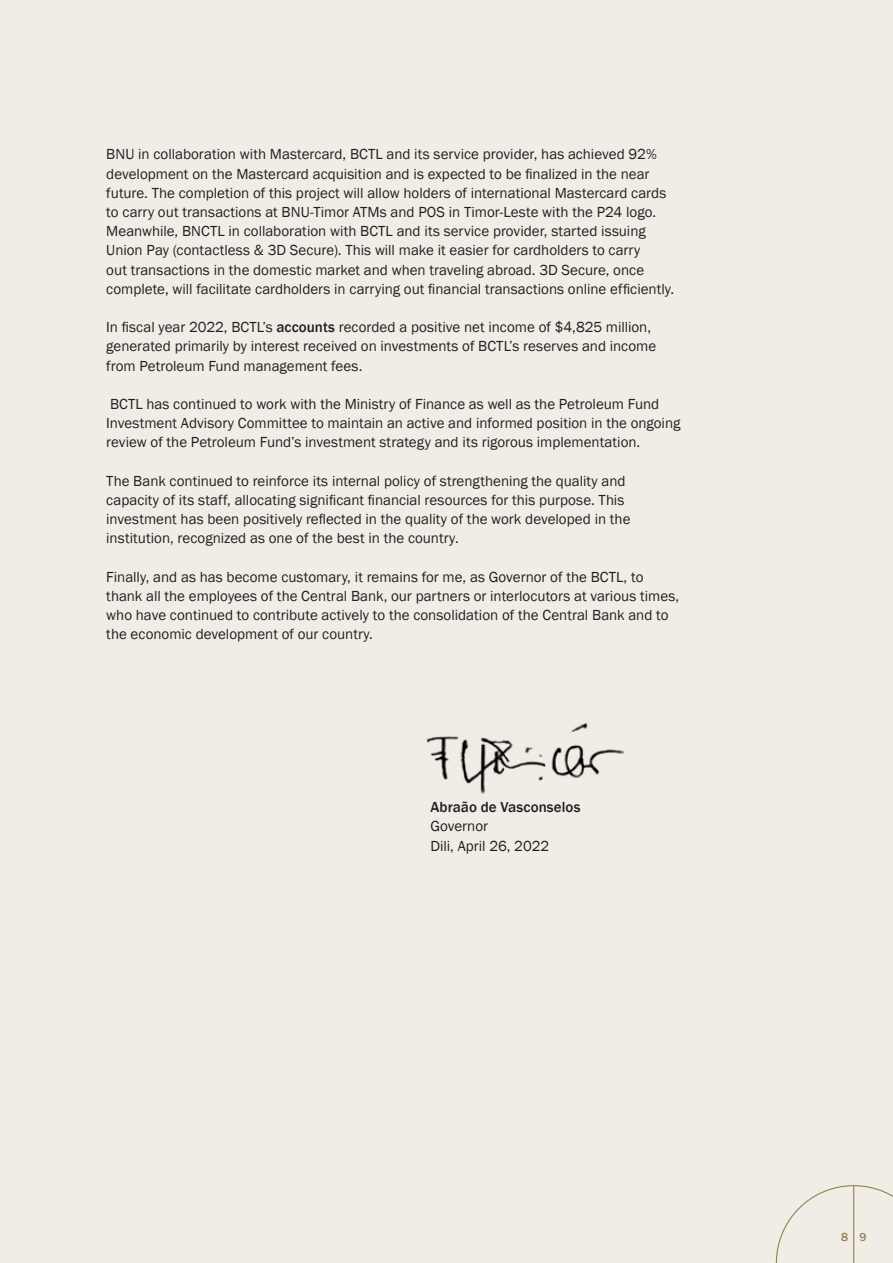
<style>
.page{position:relative;width:893px;height:1263px;background:#f0ede6}
.page>*{position:absolute;margin:0;border:0;box-sizing:border-box;transform-origin:0 0}
.t1{font:15px/19.2px "Franklin Gothic";color:#231f20}
.t2{font:500 15px "Franklin Gothic";letter-spacing:.005em;color:#231f20}
.t3{font:500 12px "Franklin Gothic";color:#9f8b5a}
.s1{font-weight:500}
</style>
<div class="page">
<img style="left:426px;top:722px;width:197px;height:72px">
<p class="t1" style="left:106px;top:145px;width:570px">BNU in collaboration with Mastercard, BCTL and its service provider, has achieved 92% development on the Mastercard acquisition and is expected to be finalized in the near future. The completion of this project will allow holders of international Mastercard cards to carry out transactions at BNU-Timor ATMs and POS in Timor-Leste with the P24 logo.<br>Meanwhile, BNCTL in collaboration with BCTL and its service provider, started issuing Union Pay (contactless &amp; 3D Secure). This will make it easier for cardholders to carry<br>out transactions in the domestic market and when traveling abroad. 3D Secure, once complete, will facilitate cardholders in carrying out financial transactions online efficiently.</p>
<p class="t1" style="left:106px;top:318px;width:551px">In fiscal year 2022, BCTL’s <span class="s1">accounts</span> recorded a positive net income of $4,825 million, generated primarily by interest received on investments of BCTL’s reserves and income from Petroleum Fund management fees.</p>
<p class="t1" style="left:106px;top:395px;width:576px">BCTL has continued to work with the Ministry of Finance as well as the Petroleum Fund<br>Investment Advisory Committee to maintain an active and informed position in the ongoing review of the Petroleum Fund’s investment strategy and its rigorous implementation.</p>
<p class="t1" style="left:106px;top:471px;width:526px">The Bank continued to reinforce its internal policy of strengthening the quality and capacity of its staff, allocating significant financial resources for this purpose. This investment has been positively reflected in the quality of the work developed in the institution, recognized as one of the best in the country.</p>
<p class="t1" style="left:106px;top:567px;width:574px">Finally, and as has become customary, it remains for me, as Governor of the BCTL, to thank all the employees of the Central Bank, our partners or interlocutors at various times, who have continued to contribute actively to the consolidation of the Central Bank and to the economic development of our country.</p>
<p class="t2" style="left:430px;top:798px;width:152px">Abraão de Vasconselos</p>
<p class="t1" style="left:430px;top:817px;width:120px">Governor<br>Dili, April 26, 2022</p>
<p class="t3" style="left:841px;top:1229px;width:27px">8 9</p>
</div>
